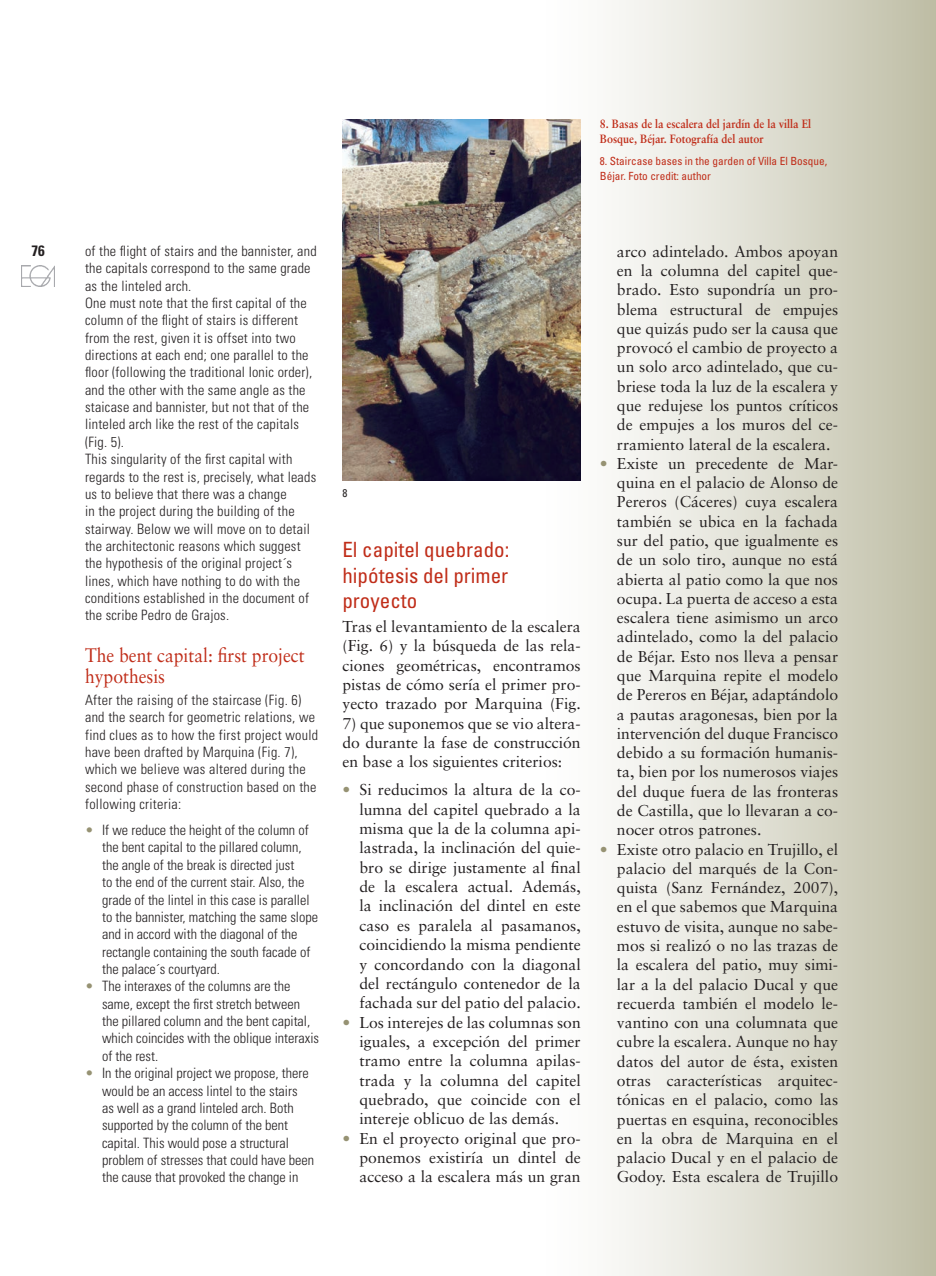
<style>
.page{position:relative;width:936px;height:1276px;background:#fff}
.page>*{position:absolute;margin:0;border:0;box-sizing:border-box;transform-origin:0 0}
.TITULAR_1_CAST{font:condensed 21px/25.7px "Univers";color:#c02d19;text-align:justify}
.TITULAR_1_INGLES{font:19.5px/21.9px "Sabon";color:#c02d19;scale:.9 1}
.t1{font:15.75px/19.4px "Sabon";color:#231f20;text-align:justify}
.t2{font:700 condensed 15px "Univers";color:#231f20}
.t3{font:300 condensed 14.25px/17.4px "Univers";letter-spacing:.015em;color:#231f20}
.t4{font:700 12px/14.2px "Sabon";color:#c02d19;scale:.9 1}
.t5{font:condensed 11.25px/14.2px "Univers";color:#c02d19}
.PIES_DE_FOTO_INGLES{font:condensed 11.25px "Univers";color:#231f20}
.s1{color:#969273}
</style>
<div class="page">
<img style="left:22px;top:265px;width:33px;height:21px">
<div style="left:542px;top:0;width:393px;height:1276px;background:linear-gradient(to right,#fff,#c1c0a8)"></div>
<img style="left:342px;top:119px;width:238px;height:362px">
<p class="t2" style="left:32px;top:242px;width:15px">76</p>
<p class="t4" style="left:600px;top:117px;width:236px">8. Basas de la escalera del jardín de la villa El<br>Bosque, Béjar. Fotografía del autor</p>
<p class="t5" style="left:600px;top:154px;width:229px">8. Staircase bases in the garden of Villa El Bosque,<br>Béjar. Foto credit: author</p>
<p class="t3" style="left:85px;top:242px;width:233px">of the flight of stairs and the bannister, and the capitals correspond to the same grade as the linteled arch.</p>
<p class="t3" style="left:85px;top:294px;width:228px">One must note that the first capital of the column of the flight of stairs is different from the rest, given it is offset into two directions at each end; one parallel to the floor (following the traditional Ionic order), and the other with the same angle as the staicase and bannister, but not that of the linteled arch like the rest of the capitals (Fig. 5).</p>
<p class="t3" style="left:85px;top:450px;width:233px">This singularity of the first capital with regards to the rest is, precisely, what leads us to believe that there was a change<br>in the project during the building of the stairway. Below we will move on to detail the architectonic reasons which suggest the hypothesis of the original project´s lines, which have nothing to do with the conditions established in the document of the scribe Pedro de Grajos.</p>
<p class="TITULAR_1_INGLES" style="left:85px;top:643px;width:245px">The bent capital: first project hypothesis</p>
<p class="t3" style="left:85px;top:691px;width:235px">After the raising of the staircase (Fig. 6) and the search for geometric relations, we find clues as to how the first project would have been drafted by Marquina (Fig. 7), which we believe was altered during the second phase of construction based on the following criteria:</p>
<p class="t3" style="left:102px;top:821px;width:217px;text-indent:-17px"><span class="s1">•</span> If we reduce the height of the column of the bent capital to the pillared column, the angle of the break is directed just<br>to the end of the current stair. Also, the grade of the lintel in this case is parallel to the bannister, matching the same slope and in accord with the diagonal of the rectangle containing the south facade of the palace´s courtyard.</p>
<p class="t3" style="left:102px;top:977px;width:218px;text-indent:-17px"><span class="s1">•</span> The interaxes of the columns are the same, except the first stretch between the pillared column and the bent capital, which coincides with the oblique interaxis of the rest.</p>
<p class="t3" style="left:102px;top:1064px;width:214px;text-indent:-17px"><span class="s1">•</span> In the original project we propose, there would be an access lintel to the stairs<br>as well as a grand linteled arch. Both supported by the column of the bent capital. This would pose a structural problem of stresses that could have been the cause that provoked the change in</p>
<p class="PIES_DE_FOTO_INGLES" style="left:342px;top:486px;width:6px">8</p>
<p class="TITULAR_1_CAST" style="left:342px;top:536px;width:168px">El capitel quebrado: hipótesis del primer proyecto</p>
<p class="t1" style="left:342px;top:616px;width:240px">Tras el levantamiento de la escalera (Fig. 6) y la búsqueda de las rela&shy;ciones geométricas, encontramos pistas de cómo sería el primer pro&shy;yecto trazado por Marquina (Fig.</p>
<p class="t1" style="left:342px;top:713px;width:240px">7) que suponemos que se vio altera&shy;do durante la fase de construcción en base a los siguientes criterios:</p>
<p class="t1" style="left:359px;top:780px;width:223px;text-indent:-17px"><span class="s1">•</span> Si reducimos la altura de la co&shy;lumna del capitel quebrado a la misma que la de la columna api&shy;lastrada, la inclinación del quie&shy;bro se dirige justamente al final de la escalera actual. Además, la inclinación del dintel en este caso es paralela al pasamanos, coincidiendo la misma pendiente y concordando con la diagonal del rectángulo contenedor de la fachada sur del patio del palacio.</p>
<p class="t1" style="left:359px;top:1012px;width:223px;text-indent:-17px"><span class="s1">•</span> Los interejes de las columnas son iguales, a excepción del primer tramo entre la columna apilas&shy;trada y la columna del capitel quebrado, que coincide con el intereje oblicuo de las demás.</p>
<p class="t1" style="left:359px;top:1128px;width:223px;text-indent:-17px"><span class="s1">•</span> En el proyecto original que pro&shy;ponemos existiría un dintel de acceso a la escalera más un gran</p>
<p class="t1" style="left:617px;top:241px;width:223px">arco adintelado. Ambos apoyan en la columna del capitel que&shy;brado. Esto supondría un pro&shy;blema estructural de empujes que quizás pudo ser la causa que provocó el cambio de proyecto a un solo arco adintelado, que cu&shy;briese toda la luz de la escalera y que redujese los puntos críticos de empujes a los muros del ce&shy;rramiento lateral de la escalera.</p>
<p class="t1" style="left:617px;top:453px;width:223px;text-indent:-17px"><span class="s1">•</span> Existe un precedente de Mar&shy;quina en el palacio de Alonso de Pereros (Cáceres) cuya escalera también se ubica en la fachada sur del patio, que igualmente es de un solo tiro, aunque no está abierta al patio como la que nos ocupa. La puerta de acceso a esta escalera tiene asimismo un arco adintelado, como la del palacio de Béjar. Esto nos lleva a pensar que Marquina repite el modelo de Pereros en Béjar, adaptándolo a pautas aragonesas, bien por la intervención del duque Francisco debido a su formación humanis&shy;ta, bien por los numerosos viajes del duque fuera de las fronteras de Castilla, que lo llevaran a co&shy;nocer otros patrones.</p>
<p class="t1" style="left:617px;top:839px;width:223px;text-indent:-17px"><span class="s1">•</span> Existe otro palacio en Trujillo, el palacio del marqués de la Con&shy;quista (Sanz Fernández, 2007), en el que sabemos que Marquina estuvo de visita, aunque no sabe&shy;mos si realizó o no las trazas de la escalera del patio, muy simi&shy;lar a la del palacio Ducal y que recuerda también el modelo le&shy;vantino con una columnata que cubre la escalera. Aunque no hay datos del autor de ésta, existen otras características arquitec&shy;tónicas en el palacio, como las puertas en esquina, reconocibles en la obra de Marquina en el palacio Ducal y en el palacio de Godoy. Esta escalera de Trujillo</p>
</div>
